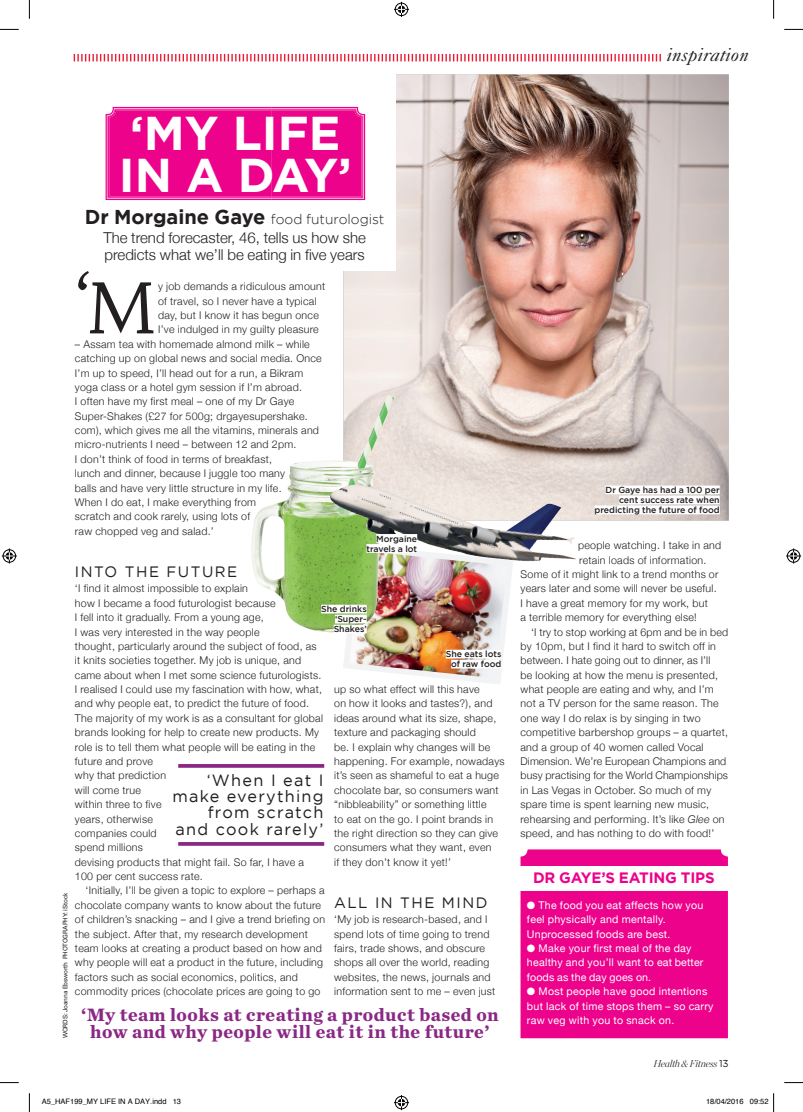
<style>
.page{position:relative;width:803px;height:1112px;background:#fff}
.page>*{position:absolute;margin:0;border:0;box-sizing:border-box;transform-origin:0 0}
.t1{font:69.25px "Habibi";color:#231f20}
.t2{font:700 47.25px/41.2px "Gotham";color:#fff}
.t3{font:700 18.75px/16.2px "Chronicle Text G2";letter-spacing:.025em;color:#8a2885;text-align:center}
.t4{font:italic 18.75px "Caslon 540 LT Std";letter-spacing:.01em;color:#231f20}
.t5{font:16.25px/16.2px "Gotham";letter-spacing:.075em;color:#231f20;text-align:right}
.t6{font:300 15px/17.5px "Helvetica Neue";color:#231f20}
.t7{font:15px "Gotham";letter-spacing:.1em;color:#231f20}
.t8{font:700 15px "Gotham";letter-spacing:-.01em;color:#ed028c}
.t9{font:300 13.75px "Gotham";color:#231f20}
.t10{font:300 10.62px/14.4px "Helvetica Neue";letter-spacing:.025em;color:#231f20}
.t11{font:10.62px/14.4px "Helvetica Neue";letter-spacing:.025em;color:#fff}
.t12{font:italic 200 10px "Chronicle Display";letter-spacing:-.025em;color:#231f20}
.t13{font:500 8.75px/10px "Gotham";color:#231f20;text-align:right}
.t14{font:7.5px "Helvetica";color:#000}
.t15{font:6.25px "Univers";letter-spacing:-.015em;color:#231f20}
.s1{font-weight:700;font-size:20px}
.s2{font-style:italic}
.s3{font-family:"Gotham";font-weight:400;font-style:normal}
</style>
<div class="page">
<svg style="left:74px;top:54px;width:587px;height:7px"></svg>
<img style="left:344px;top:74px;width:385px;height:446px">
<div style="left:272px;top:67px;width:124px;height:203px;background:#fff"></div>
<div style="left:520px;top:849px;width:208px;height:188px;background:#ed028c"></div>
<div style="left:605px;top:485px;width:115px;height:9px;background:#fff"></div>
<div style="left:619px;top:495px;width:101px;height:9px;background:#fff"></div>
<div style="left:594px;top:505px;width:126px;height:9px;background:#fff"></div>
<svg style="left:106px;top:107px;width:259px;height:93px;background:#ed0a8f"></svg>
<div style="left:514px;top:866px;width:231px;height:24px;background:#fff"></div>
<svg style="left:178px;top:764px;width:146px;height:3px"></svg>
<svg style="left:178px;top:842px;width:146px;height:3px"></svg>
<img style="left:343px;top:561px;width:170px;height:123px">
<img style="left:251px;top:394px;width:143px;height:238px">
<img style="left:329px;top:484px;width:247px;height:77px">
<div style="left:376px;top:534px;width:41px;height:8px;background:#fff"></div>
<div style="left:366px;top:544px;width:51px;height:8px;background:#fff"></div>
<div style="left:321px;top:604px;width:46px;height:9px;background:#fff"></div>
<div style="left:335px;top:614px;width:32px;height:9px;background:#fff"></div>
<div style="left:334px;top:624px;width:33px;height:9px;background:#fff"></div>
<div style="left:446px;top:649px;width:55px;height:9px;background:#fff"></div>
<div style="left:451px;top:659px;width:50px;height:9px;background:#fff"></div>
<svg style="left:0;top:29px;width:19px;height:1px"></svg>
<svg style="left:784px;top:29px;width:19px;height:1px"></svg>
<svg style="left:0;top:1082px;width:19px;height:1px"></svg>
<svg style="left:784px;top:1082px;width:19px;height:1px"></svg>
<svg style="left:29px;top:0;width:1px;height:19px"></svg>
<svg style="left:29px;top:1093px;width:1px;height:18px"></svg>
<svg style="left:773px;top:0;width:1px;height:19px"></svg>
<svg style="left:394px;top:2px;width:15px;height:15px"></svg>
<svg style="left:394px;top:1095px;width:15px;height:14px"></svg>
<svg style="left:2px;top:548px;width:15px;height:15px"></svg>
<svg style="left:786px;top:548px;width:15px;height:15px"></svg>
<svg style="left:773px;top:1093px;width:1px;height:18px"></svg>
<h3 class="t4" style="left:667px;top:43px;width:84px">inspiration</h3>
<h2 class="t2" style="left:119px;top:112px;width:234px">‘MY LIFE<br>IN A DAY’</h2>
<p class="t9" style="left:85px;top:211px;width:301px"><span class="s1">Dr Morgaine Gaye</span> food futurologist</p>
<h3 class="t6" style="left:103px;top:228px;width:264px">The trend forecaster, 46, tells us how she predicts what we’ll be eating in five years</h3>
<h1 class="t1" style="left:75px;top:265px;width:83px">‘M</h1>
<p class="t10" style="left:158px;top:278px;width:169px">y job demands a ridiculous amount of travel, so I never have a typical day, but I know it has begun once I’ve indulged in my guilty pleasure</p>
<p class="t10" style="left:75px;top:336px;width:248px">– Assam tea with homemade almond milk – while catching up on global news and social media. Once I’m up to speed, I’ll head out for a run, a Bikram yoga class or a hotel gym session if I’m abroad.<br>I often have my first meal – one of my Dr Gaye Super-Shakes (£27 for 500g; drgayesupershake. com), which gives me all the vitamins, minerals and micro-nutrients I need – between 12 and 2pm.<br>I don’t think of food in terms of breakfast,<br>lunch and dinner, because I juggle too many<br>balls and have very little structure in my life.<br>When I do eat, I make everything from<br>scratch and cook rarely, using lots of<br>raw chopped veg and salad.’</p>
<h3 class="t7" style="left:75px;top:563px;width:164px">INTO THE FUTURE</h3>
<p class="t10" style="left:75px;top:580px;width:249px">‘I find it almost impossible to explain<br>how I became a food futurologist because<br>I fell into it gradually. From a young age,<br>I was very interested in the way people<br>thought, particularly around the subject of food, as it knits societies together. My job is unique, and came about when I met some science futurologists.<br>I realised I could use my fascination with how, what, and why people eat, to predict the future of food.<br>The majority of my work is as a consultant for global brands looking for help to create new products. My role is to tell them what people will be eating in the future and prove<br>why that prediction<br>will come true<br>within three to five<br>years, otherwise<br>companies could<br>spend millions<br>devising products that might fail. So far, I have a 100 per cent success rate.</p>
<p class="t10" style="left:75px;top:882px;width:252px;text-indent:11px">‘Initially, I’ll be given a topic to explore – perhaps a chocolate company wants to know about the future of children’s snacking – and I give a trend briefing on the subject. After that, my research development team looks at creating a product based on how and why people will eat a product in the future, including factors such as social economics, politics, and commodity prices (chocolate prices are going to go</p>
<p class="t13" style="left:366px;top:533px;width:52px">Morgaine travels a lot</p>
<p class="t13" style="left:334px;top:603px;width:35px;text-align:justify;text-indent:-12px">She drinks ‘Super-Shakes’</p>
<p class="t13" style="left:446px;top:648px;width:57px">She eats lots of raw food</p>
<p class="t10" style="left:334px;top:681px;width:172px">up so what effect will this have<br>on how it looks and tastes?), and ideas around what its size, shape, texture and packaging should<br>be. I explain why changes will be happening. For example, nowadays it’s seen as shameful to eat a huge chocolate bar, so consumers want “nibbleability” or something little<br>to eat on the go. I point brands in the right direction so they can give consumers what they want, even<br>if they don’t know it yet!’</p>
<h3 class="t7" style="left:334px;top:894px;width:155px">ALL IN THE MIND</h3>
<p class="t10" style="left:334px;top:911px;width:163px">‘My job is research-based, and I spend lots of time going to trend fairs, trade shows, and obscure shops all over the world, reading websites, the news, journals and information sent to me – even just</p>
<h3 class="t5" style="left:172px;top:771px;width:152px">‘When I eat I make everything from scratch and cook rarely’</h3>
<p class="t15" style="left:61px;top:1038px;width:146px;rotate:-90deg">WORDS: Joanna Ebsworth PHOTOGRAPHY: iStock</p>
<h3 class="t3" style="left:81px;top:1005px;width:419px">‘My team looks at creating a product based on how and why people will eat it in the future’</h3>
<p class="t13" style="left:594px;top:484px;width:127px">Dr Gaye has had a 100 per cent success rate when predicting the future of food</p>
<p class="t10" style="left:578px;top:537px;width:145px">people watching. I take in and</p>
<p class="t10" style="left:579px;top:552px;width:129px">retain loads of information.</p>
<p class="t10" style="left:520px;top:566px;width:199px">Some of it might link to a trend months or</p>
<p class="t10" style="left:520px;top:580px;width:198px">years later and some will never be useful.</p>
<p class="t10" style="left:520px;top:595px;width:189px">I have a great memory for my work, but</p>
<p class="t10" style="left:520px;top:609px;width:178px">a terrible memory for everything else!</p>
<p class="t10" style="left:531px;top:623px;width:198px">‘I try to stop working at 6pm and be in bed</p>
<p class="t10" style="left:520px;top:638px;width:197px">by 10pm, but I find it hard to switch off in</p>
<p class="t10" style="left:520px;top:652px;width:191px">between. I hate going out to dinner, as I’ll</p>
<p class="t10" style="left:520px;top:667px;width:199px">be looking at how the menu is presented,</p>
<p class="t10" style="left:520px;top:681px;width:195px">what people are eating and why, and I’m</p>
<p class="t10" style="left:520px;top:695px;width:200px">not a TV person for the same reason. The</p>
<p class="t10" style="left:520px;top:710px;width:182px">one way I do relax is by singing in two</p>
<p class="t10" style="left:520px;top:724px;width:209px">competitive barbershop groups – a quartet,</p>
<p class="t10" style="left:520px;top:738px;width:185px">and a group of 40 women called Vocal</p>
<p class="t10" style="left:520px;top:753px;width:207px">Dimension. We’re European Champions and</p>
<p class="t10" style="left:520px;top:767px;width:209px">busy practising for the World Championships</p>
<p class="t10" style="left:520px;top:782px;width:192px">in Las Vegas in October. So much of my</p>
<p class="t10" style="left:520px;top:796px;width:190px">spare time is spent learning new music,</p>
<p class="t10" style="left:520px;top:810px;width:206px">rehearsing and performing. It’s like <span class="s2">Glee</span> on</p>
<p class="t10" style="left:520px;top:825px;width:195px">speed, and has nothing to do with food!’</p>
<h3 class="t8" style="left:533px;top:868px;width:183px">DR GAYE’S EATING TIPS</h3>
<p class="t11" style="left:527px;top:896px;width:178px">● The food you eat affects how you feel physically and mentally.<br>Unprocessed foods are best.</p>
<p class="t11" style="left:527px;top:940px;width:178px">● Make your first meal of the day healthy and you’ll want to eat better foods as the day goes on.</p>
<p class="t11" style="left:527px;top:983px;width:188px">● Most people have good intentions but lack of time stops them – so carry raw veg with you to snack on.</p>
<p class="t12" style="left:653px;top:1055px;width:77px">Health &amp; Fitness <span class="s3">13</span></p>
<p class="t14" style="left:42px;top:1095px;width:141px">A5_HAF199_MY LIFE IN A DAY.indd 13</p>
<p class="t14" style="left:706px;top:1095px;width:64px">18/04/2016 09:52</p>
</div>
